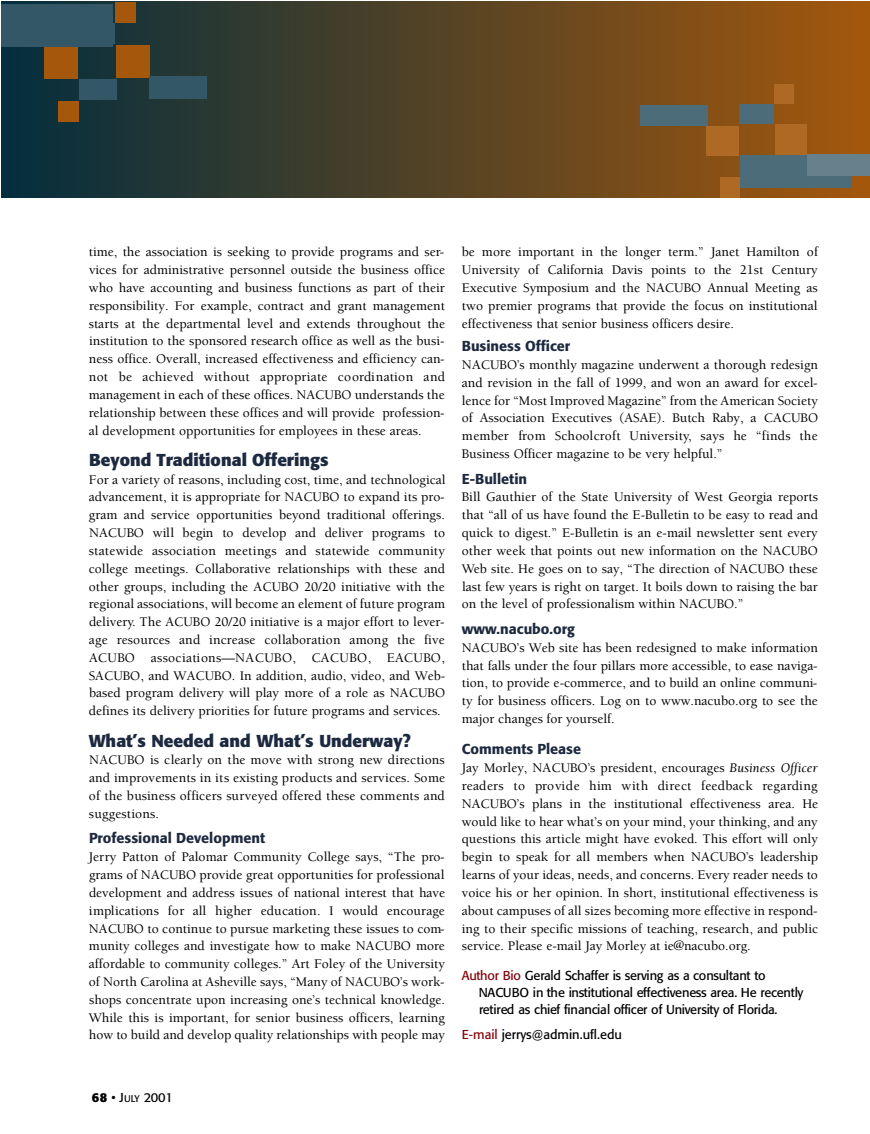
<style>
.page{position:relative;width:870px;height:1134px;background:#fff}
.page>*{position:absolute;margin:0;border:0;box-sizing:border-box;transform-origin:0 0}
.t1{font:700 17.1px "Formata";color:#1d293f}
.t2{font:500 14.25px "Formata";color:#1d293f}
.t3{font:500 13.5px/17.9px "Berkeley";color:#000;text-align:justify}
.t4{font:12.9px/17.1px "Formata";letter-spacing:-.03em;color:#000}
.t5{font:12.9px "Formata";color:#000}
.s1{font-weight:400;font-style:italic}
.s2{color:#84030b}
.s3{font-weight:700}
.s4{font-size:9.6px}
</style>
<div class="page">
<img style="left:1px;top:1px;width:868px;height:197px">
<div style="left:44px;top:46px;width:34px;height:32px;background:#a5580c"></div>
<div style="left:78px;top:23px;width:36px;height:21px;background:#335766"></div>
<div style="left:1px;top:4px;width:112px;height:42px;background:#335766"></div>
<div style="left:115px;top:2px;width:21px;height:20px;background:#a5580c"></div>
<div style="left:116px;top:45px;width:34px;height:32px;background:#a5580c"></div>
<div style="left:79px;top:79px;width:37px;height:21px;background:#335766"></div>
<div style="left:149px;top:77px;width:57px;height:22px;background:#335766"></div>
<div style="left:58px;top:101px;width:21px;height:21px;background:#a5580c"></div>
<div style="left:706px;top:126px;width:33px;height:30px;background:#ae6925"></div>
<div style="left:738px;top:104px;width:35px;height:20px;background:#4d6c79"></div>
<div style="left:639px;top:105px;width:68px;height:21px;background:#4d6c79"></div>
<div style="left:774px;top:84px;width:19px;height:19px;background:#ae6925"></div>
<div style="left:775px;top:125px;width:32px;height:31px;background:#ae6925"></div>
<div style="left:740px;top:155px;width:112px;height:33px;background:#4d6c79"></div>
<div style="left:806px;top:154px;width:63px;height:21px;background:#66818c"></div>
<div style="left:720px;top:177px;width:20px;height:21px;background:#ae6925"></div>
<p class="t3" style="left:89px;top:244px;width:358px">time, the association is seeking to provide programs and ser&shy;vices for administrative personnel outside the business office who have accounting and business functions as part of their responsibility. For example, contract and grant management starts at the departmental level and extends throughout the institution to the sponsored research office as well as the busi&shy;ness office. Overall, increased effectiveness and efficiency can&shy;not be achieved without appropriate coordination and management in each of these offices. NACUBO understands the relationship between these offices and will provide profession&shy;al development opportunities for employees in these areas.</p>
<p class="t1" style="left:89px;top:452px;width:241px">Beyond Traditional Offerings</p>
<p class="t3" style="left:89px;top:472px;width:358px">For a variety of reasons, including cost, time, and technological advancement, it is appropriate for NACUBO to expand its pro&shy;gram and service opportunities beyond traditional offerings.<br>NACUBO will begin to develop and deliver programs to statewide association meetings and statewide community college meetings. Collaborative relationships with these and other groups, including the ACUBO 20/20 initiative with the regional associations, will become an element of future program delivery. The ACUBO 20/20 initiative is a major effort to lever&shy;age re s o u rces and increase collaboration among the five ACUBO associations—NACUBO, CACUBO, EACUBO, SACUBO, and WACUBO. In addition, audio, video, and Web&shy;based program delivery will play more of a role as NACUBO defines its delivery priorities for future programs and services.</p>
<p class="t1" style="left:89px;top:733px;width:323px">What’s Needed and What’s Underway?</p>
<p class="t3" style="left:89px;top:752px;width:357px">NACUBO is clearly on the move with strong new dire c t i o n s and improvements in its existing products and services. Some of the business officers surveyed off e red these comments and s u g g e s t i o n s .</p>
<p class="t2" style="left:89px;top:832px;width:178px">Professional Development</p>
<p class="t3" style="left:89px;top:849px;width:358px">Jerry Patton of Palomar Community College says, “The pro&shy;grams of NACUBO provide great opportunities for professional development and address issues of national interest that have implications for all higher education. I would encourage NACUBO to continue to pursue marketing these issues to com&shy;munity colleges and investigate how to make NACUBO more affordable to community colleges.” Art Foley of the University of North Carolina at Asheville says, “Many of NACUBO’s work&shy;shops concentrate upon increasing one’s technical knowledge.<br>While this is important, for senior business officers, learning how to build and develop quality relationships with people may</p>
<p class="t3" style="left:461px;top:244px;width:358px">be more important in the longer term.” Janet Hamilton of University of California Davis points to the 21st Century Executive Symposium and the NACUBO Annual Meeting as two premier programs that provide the focus on institutional effectiveness that senior business officers desire.</p>
<p class="t2" style="left:462px;top:340px;width:110px">Business Officer</p>
<p class="t3" style="left:461px;top:357px;width:358px">NACUBO’s monthly magazine underwent a thorough redesign and revision in the fall of 1999, and won an award for excel&shy;lence for “Most Improved Magazine” from the American Society of Association Executives (ASAE). Butch Raby, a CACUBO member from Schoolcroft University, says he “finds the Business Officer magazine to be very helpful.”</p>
<p class="t2" style="left:461px;top:472px;width:67px">E-Bulletin</p>
<p class="t3" style="left:461px;top:490px;width:358px">Bill Gauthier of the State University of West Georgia reports that “all of us have found the E-Bulletin to be easy to read and quick to digest.” E-Bulletin is an e-mail newsletter sent every other week that points out new information on the NACUBO Web site. He goes on to say, “The direction of NACUBO these last few years is right on target. It boils down to raising the bar on the level of professionalism within NACUBO.”</p>
<p class="t2" style="left:462px;top:623px;width:114px">www.nacubo.org</p>
<p class="t3" style="left:461px;top:640px;width:357px">NACUBO’s Web site has been redesigned to make information that falls under the four pillars more accessible, to ease naviga&shy;tion, to provide e-commerce, and to build an online communi&shy;ty for business officers. Log on to www.nacubo.org to see the major changes for yourself.</p>
<p class="t2" style="left:462px;top:743px;width:121px">Comments Please</p>
<p class="t3" style="left:461px;top:760px;width:358px">Jay Morley, NACUBO’s president, encourages <span class="s1">Business Officer </span>readers to provide him with direct feedback re g a rd i n g NACUBO’s plans in the institutional effectiveness area. He would like to hear what’s on your mind, your thinking, and any questions this article might have evoked. This effort will only begin to speak for all members when NACUBO’s leadership learns of your ideas, needs, and concerns. Every reader needs to voice his or her opinion. In short, institutional effectiveness is about campuses of all sizes becoming more effective in respond&shy;ing to their specific missions of teaching, research, and public service. Please e-mail Jay Morley at ie@nacubo.org.</p>
<p class="t4" style="left:479px;top:968px;width:326px;text-indent:-17px"><span class="s2">Author Bio</span> Gerald Schaffer is serving as a consultant to<br>N AC UBO in the institutional effectiveness area. He recently retired as chief financial officer of University of Florida.</p>
<p class="t5" style="left:462px;top:1028px;width:161px"><span class="s2">E-mail</span> jerrys@admin.ufl.edu</p>
<p class="t4" style="left:92px;top:1090px;width:82px"><span class="s3">68</span> • J<span class="s4">ULY</span> 2001</p>
</div>
